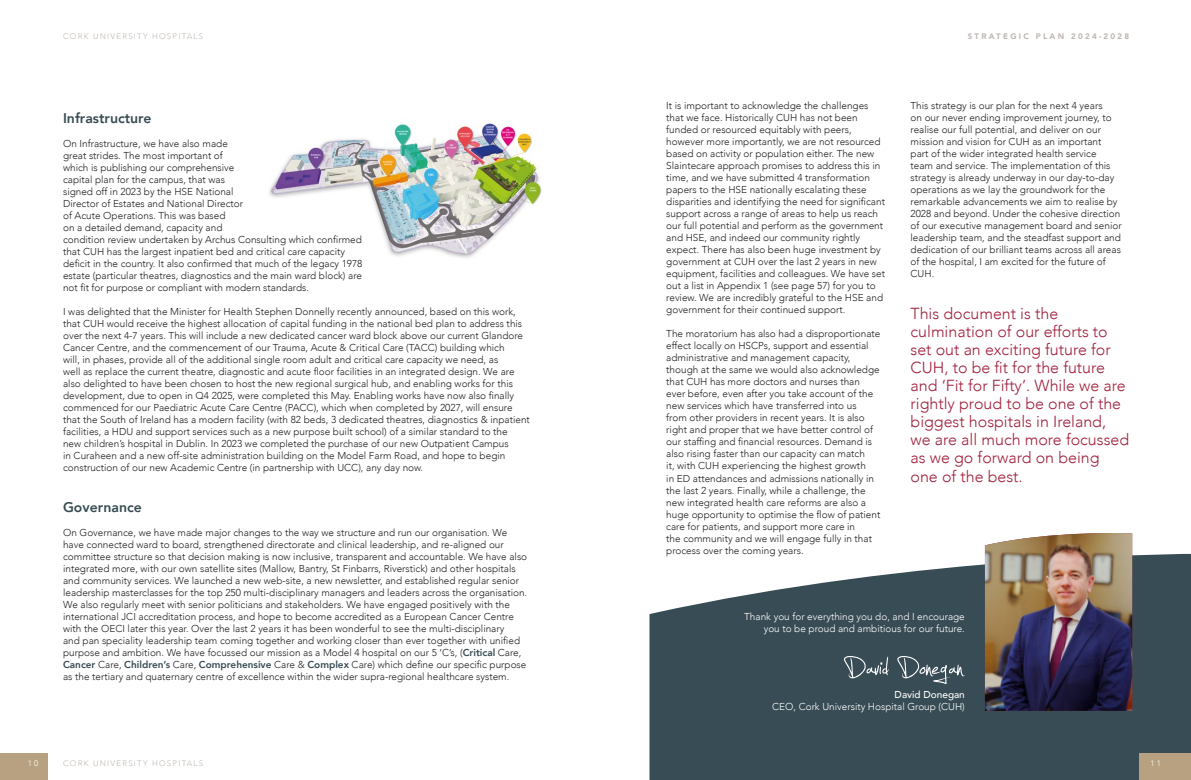
<style>
.page{position:relative;width:1191px;height:780px;background:#fff}
.page>*{position:absolute;margin:0;border:0;box-sizing:border-box;transform-origin:0 0}
.t1{font:300 16px/18px "Avenir";color:#a1213d}
.t2{font:800 14px "Avenir";color:#374c54}
.t3{font:300 10px/12px "Avenir";color:#231f20}
.t4{font:300 10px/12px "Avenir";color:#fff;text-align:right}
.t5{font:500 10px "Avenir";color:#fff}
.t6{font:300 8px "Avenir";letter-spacing:.15em;color:#c0b9b5}
.t7{font:900 8px "Avenir";letter-spacing:.28em;color:#c0b9b5}
.t8{font:300 8px "Avenir";color:#fff}
.s1{font-weight:800;color:#374c54}
</style>
<div class="page">
<svg style="left:649px;top:554px;width:542px;height:226px;background:#4d6067"></svg>
<svg style="left:844px;top:656px;width:121px;height:28px;background:#52646b"></svg>
<img style="left:985px;top:533px;width:147px;height:177px">
<img style="left:269px;top:123px;width:273px;height:135px">
<div style="left:0;top:753px;width:47px;height:27px;background:#b7a180"></div>
<div style="left:1140px;top:753px;width:51px;height:27px;background:#b7a180"></div>
<p class="t6" style="left:63px;top:32px;width:142px">CORK UNIVERSITY HOSPITALS</p>
<p class="t7" style="left:967px;top:30px;width:163px">STRATEGIC PLAN 2024-2028</p>
<p class="t2" style="left:63px;top:107px;width:90px">Infrastructure</p>
<p class="t3" style="left:63px;top:138px;width:301px">On Infrastructure, we have also made<br>great strides. The most important of<br>which is publishing our comprehensive<br>capital plan for the campus, that was<br>signed off in 2023 by the HSE National<br>Director of Estates and National Director<br>of Acute Operations. This was based<br>on a detailed demand, capacity and<br>condition review undertaken by Archus Consulting which confirmed that CUH has the largest inpatient bed and critical care capacity deficit in the country. It also confirmed that much of the legacy 1978 estate (particular theatres, diagnostics and the main ward block) are not fit for purpose or compliant with modern standards.</p>
<p class="t3" style="left:63px;top:306px;width:468px">I was delighted that the Minister for Health Stephen Donnelly recently announced, based on this work, that CUH would receive the highest allocation of capital funding in the national bed plan to address this over the next 4-7 years. This will include a new dedicated cancer ward block above our current Glandore Cancer Centre, and the commencement of our Trauma, Acute &amp; Critical Care (TACC) building which<br>will, in phases, provide all of the additional single room adult and critical care capacity we need, as<br>well as replace the current theatre, diagnostic and acute floor facilities in an integrated design. We are also delighted to have been chosen to host the new regional surgical hub, and enabling works for this development, due to open in Q4 2025, were completed this May. Enabling works have now also finally commenced for our Paediatric Acute Care Centre (PACC), which when completed by 2027, will ensure that the South of Ireland has a modern facility (with 82 beds, 3 dedicated theatres, diagnostics &amp; inpatient facilities, a HDU and support services such as a new purpose built school) of a similar standard to the<br>new children’s hospital in Dublin. In 2023 we completed the purchase of our new Outpatient Campus<br>in Curaheen and a new off-site administration building on the Model Farm Road, and hope to begin construction of our new Academic Centre (in partnership with UCC), any day now.</p>
<p class="t2" style="left:63px;top:496px;width:80px">Governance</p>
<p class="t3" style="left:63px;top:527px;width:465px">On Governance, we have made major changes to the way we structure and run our organisation. We have connected ward to board, strengthened directorate and clinical leadership, and re-aligned our committee structure so that decision making is now inclusive, transparent and accountable. We have also integrated more, with our own satellite sites (Mallow, Bantry, St Finbarrs, Riverstick) and other hospitals and community services. We launched a new web-site, a new newsletter, and established regular senior leadership masterclasses for the top 250 multi-disciplinary managers and leaders across the organisation.<br>We also regularly meet with senior politicians and stakeholders. We have engaged positively with the international JCI accreditation process, and hope to become accredited as a European Cancer Centre with the OECI later this year. Over the last 2 years it has been wonderful to see the multi-disciplinary<br>and pan speciality leadership team coming together and working closer than ever together with unified purpose and ambition. We have focussed our mission as a Model 4 hospital on our 5 ‘C’s, (<span class="s1">Critical</span> Care, <span class="s1">Cancer</span> Care, <span class="s1">Children’s</span> Care, <span class="s1">Comprehensive</span> Care &amp; <span class="s1">Complex</span> Care) which define our specific purpose as the tertiary and quaternary centre of excellence within the wider supra-regional healthcare system.</p>
<p class="t3" style="left:666px;top:100px;width:220px">It is important to acknowledge the challenges that we face. Historically CUH has not been funded or resourced equitably with peers, however more importantly, we are not resourced based on activity or population either. The new Slaintecare approach promises to address this in time, and we have submitted 4 transformation papers to the HSE nationally escalating these disparities and identifying the need for significant support across a range of areas to help us reach our full potential and perform as the government and HSE, and indeed our community rightly expect. There has also been huge investment by government at CUH over the last 2 years in new equipment, facilities and colleagues. We have set out a list in Appendix 1 (see page 57) for you to review. We are incredibly grateful to the HSE and government for their continued support.</p>
<p class="t3" style="left:666px;top:328px;width:216px">The moratorium has also had a disproportionate effect locally on HSCPs, support and essential administrative and management capacity, though at the same we would also acknowledge that CUH has more doctors and nurses than ever before, even after you take account of the new services which have transferred into us<br>from other providers in recent years. It is also right and proper that we have better control of our staffing and financial resources. Demand is also rising faster than our capacity can match<br>it, with CUH experiencing the highest growth<br>in ED attendances and admissions nationally in the last 2 years. Finally, while a challenge, the new integrated health care reforms are also a huge opportunity to optimise the flow of patient care for patients, and support more care in<br>the community and we will engage fully in that process over the coming years.</p>
<p class="t3" style="left:910px;top:100px;width:213px">This strategy is our plan for the next 4 years<br>on our never ending improvement journey, to realise our full potential, and deliver on our mission and vision for CUH as an important part of the wider integrated health service team and service. The implementation of this strategy is already underway in our day-to-day operations as we lay the groundwork for the remarkable advancements we aim to realise by 2028 and beyond. Under the cohesive direction of our executive management board and senior leadership team, and the steadfast support and dedication of our brilliant teams across all areas of the hospital, I am excited for the future of CUH.</p>
<p class="t1" style="left:910px;top:305px;width:220px">This document is the culmination of our efforts to set out an exciting future for<br>CUH, to be fit for the future and ‘Fit for Fifty’. While we are rightly proud to be one of the biggest hospitals in Ireland, we are all much more focussed as we go forward on being one of the best.</p>
<p class="t4" style="left:744px;top:610px;width:222px">Thank you for everything you do, and I encourage you to be proud and ambitious for our future.</p>
<p class="t5" style="left:894px;top:686px;width:72px">David Donegan</p>
<p class="t4" style="left:772px;top:700px;width:194px">CEO, Cork University Hospital Group (CUH)</p>
<p class="t6" style="left:63px;top:759px;width:142px">CORK UNIVERSITY HOSPITALS</p>
<p class="t8" style="left:28px;top:759px;width:12px">1 0</p>
<p class="t8" style="left:1150px;top:759px;width:12px">1 1</p>
</div>
